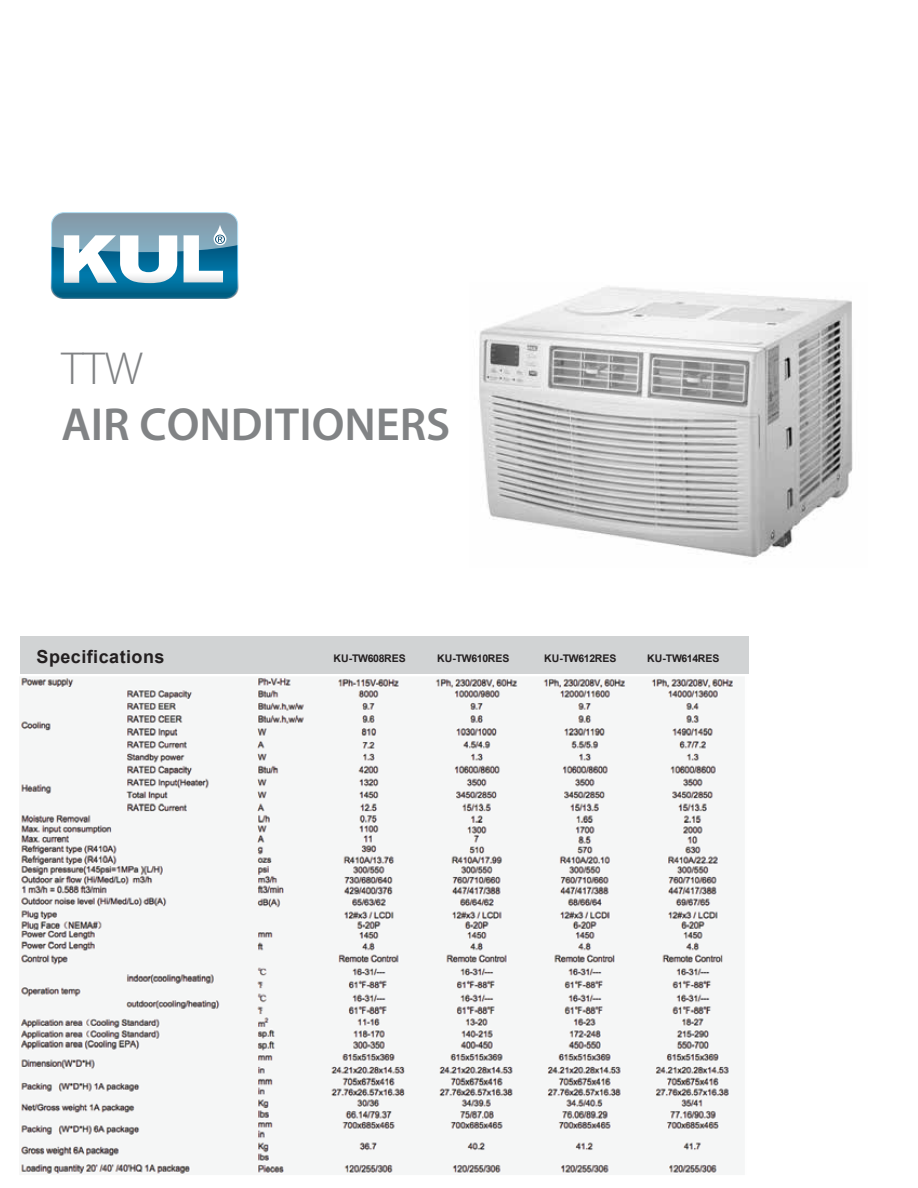
<style>
.page{position:relative;width:918px;height:1188px;background:#fff}
.page>*{position:absolute;margin:0;border:0;box-sizing:border-box;transform-origin:0 0}
.t1{font:600 46.5px "Myriad Pro";color:#818385}
.t2{font:300 46.5px "Myriad Pro";color:#818385}
.t3{font:700 18px "Arial";letter-spacing:.025em;color:#231f20}
.t4{font:700 10.5px "Arial";letter-spacing:-.035em;color:#231f20}
</style>
<div class="page">
<div style="left:20px;top:636px;width:729px;height:38px;background:#d1d3d4"></div>
<svg style="left:50px;top:212px;width:189px;height:87px"></svg>
<img style="left:479px;top:286px;width:374px;height:272px">
<img style="left:20px;top:677px;width:714px;height:497px">
<h1 class="t2" style="left:61px;top:341px;width:83px">TTW</h1>
<h1 class="t1" style="left:61px;top:395px;width:391px">AIR CONDITIONERS</h1>
<h2 class="t3" style="left:37px;top:645px;width:129px">Specifications</h2>
<p class="t4" style="left:334px;top:651px;width:74px">KU-TW608RES</p>
<p class="t4" style="left:437px;top:651px;width:74px">KU-TW610RES</p>
<p class="t4" style="left:544px;top:652px;width:74px">KU-TW612RES</p>
<p class="t4" style="left:647px;top:652px;width:74px">KU-TW614RES</p>
</div>
